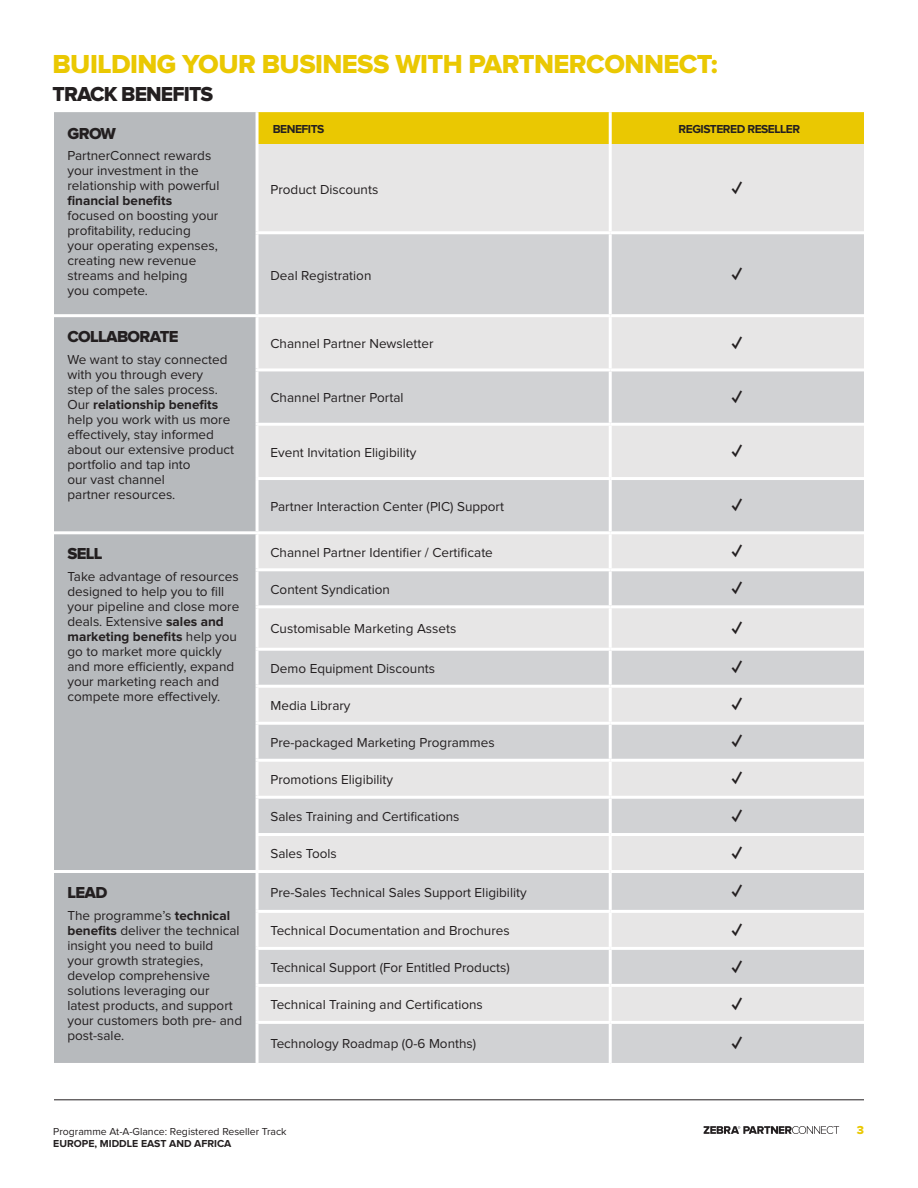
<style>
.page{position:relative;width:918px;height:1188px;background:#fff}
.page>*{position:absolute;margin:0;border:0;box-sizing:border-box;transform-origin:0 0}
.t1{font:27px "Proxima Nova Extrabld";letter-spacing:-.02em;color:#eac802}
.t2{font:21px "Proxima Nova Extrabld";letter-spacing:-.04em;color:#231f20}
.t3{font:19.5px "Proxima Nova Extrabld";color:#231f20}
.t4{font:16.5px "Proxima Nova Extrabld";letter-spacing:-.04em;color:#231f20}
.t5{font:13.5px/15px "Proxima Nova";color:#231f20}
.t6{font:700 13.5px "Proxima Nova";color:#231f20}
.t7{font:700 12px "Proxima Nova";letter-spacing:-.04em;color:#231f20}
.t8{font:12px "Proxima Nova Extrabld";color:#eac802}
.t9{font:10.5px "Proxima Nova";color:#231f20}
.t10{font:700 10.5px "Proxima Nova";color:#231f20}
.s1{font-weight:700}
</style>
<div class="page">
<svg style="left:704px;top:1126px;width:135px;height:8px"></svg>
<hr style="left:54px;top:1099px;width:810px;height:1px;background:#231f20">
<div style="left:54px;top:112px;width:202px;height:951px;background:#b7babd"></div>
<div style="left:259px;top:112px;width:605px;height:32px;background:#eac802"></div>
<div style="left:259px;top:144px;width:605px;height:87px;background:#e7e6e6"></div>
<svg style="left:259px;top:234px;width:605px;height:829px;background:#dbdbdc"></svg>
<hr style="left:609px;top:112px;width:3px;height:32px;background:#fff">
<hr style="left:609px;top:144px;width:3px;height:87px;background:#fff">
<hr style="left:609px;top:234px;width:3px;height:80px;background:#fff">
<hr style="left:54px;top:314px;width:203px;height:3px;background:#fff">
<hr style="left:257px;top:314px;width:353px;height:3px;background:#fff">
<hr style="left:610px;top:314px;width:254px;height:3px;background:#fff">
<hr style="left:609px;top:317px;width:3px;height:51px;background:#fff">
<hr style="left:256px;top:368px;width:354px;height:3px;background:#fff">
<hr style="left:610px;top:368px;width:254px;height:3px;background:#fff">
<hr style="left:609px;top:371px;width:3px;height:52px;background:#fff">
<hr style="left:256px;top:423px;width:354px;height:3px;background:#fff">
<hr style="left:610px;top:423px;width:254px;height:3px;background:#fff">
<hr style="left:609px;top:426px;width:3px;height:51px;background:#fff">
<hr style="left:256px;top:477px;width:354px;height:3px;background:#fff">
<hr style="left:610px;top:477px;width:254px;height:3px;background:#fff">
<hr style="left:609px;top:480px;width:3px;height:51px;background:#fff">
<hr style="left:54px;top:531px;width:203px;height:3px;background:#fff">
<hr style="left:257px;top:531px;width:353px;height:3px;background:#fff">
<hr style="left:610px;top:531px;width:254px;height:3px;background:#fff">
<hr style="left:609px;top:534px;width:3px;height:34px;background:#fff">
<hr style="left:256px;top:568px;width:354px;height:3px;background:#fff">
<hr style="left:610px;top:568px;width:254px;height:3px;background:#fff">
<hr style="left:609px;top:571px;width:3px;height:34px;background:#fff">
<hr style="left:256px;top:605px;width:354px;height:3px;background:#fff">
<hr style="left:610px;top:605px;width:254px;height:3px;background:#fff">
<hr style="left:609px;top:608px;width:3px;height:40px;background:#fff">
<hr style="left:256px;top:648px;width:354px;height:3px;background:#fff">
<hr style="left:610px;top:648px;width:254px;height:3px;background:#fff">
<hr style="left:609px;top:651px;width:3px;height:34px;background:#fff">
<hr style="left:256px;top:685px;width:354px;height:3px;background:#fff">
<hr style="left:610px;top:685px;width:254px;height:3px;background:#fff">
<hr style="left:609px;top:688px;width:3px;height:34px;background:#fff">
<hr style="left:256px;top:722px;width:354px;height:3px;background:#fff">
<hr style="left:610px;top:722px;width:254px;height:3px;background:#fff">
<hr style="left:609px;top:725px;width:3px;height:34px;background:#fff">
<hr style="left:256px;top:759px;width:354px;height:3px;background:#fff">
<hr style="left:610px;top:759px;width:254px;height:3px;background:#fff">
<hr style="left:609px;top:762px;width:3px;height:34px;background:#fff">
<hr style="left:256px;top:796px;width:354px;height:3px;background:#fff">
<hr style="left:610px;top:796px;width:254px;height:3px;background:#fff">
<hr style="left:609px;top:799px;width:3px;height:34px;background:#fff">
<hr style="left:256px;top:833px;width:354px;height:3px;background:#fff">
<hr style="left:610px;top:833px;width:254px;height:3px;background:#fff">
<hr style="left:609px;top:836px;width:3px;height:34px;background:#fff">
<hr style="left:54px;top:870px;width:203px;height:3px;background:#fff">
<hr style="left:257px;top:870px;width:353px;height:3px;background:#fff">
<hr style="left:610px;top:870px;width:254px;height:3px;background:#fff">
<hr style="left:609px;top:873px;width:3px;height:37px;background:#fff">
<hr style="left:256px;top:910px;width:354px;height:3px;background:#fff">
<hr style="left:610px;top:910px;width:254px;height:3px;background:#fff">
<hr style="left:609px;top:913px;width:3px;height:34px;background:#fff">
<hr style="left:256px;top:947px;width:354px;height:3px;background:#fff">
<hr style="left:610px;top:947px;width:254px;height:3px;background:#fff">
<hr style="left:609px;top:950px;width:3px;height:34px;background:#fff">
<hr style="left:256px;top:984px;width:354px;height:3px;background:#fff">
<hr style="left:610px;top:984px;width:254px;height:3px;background:#fff">
<hr style="left:609px;top:987px;width:3px;height:34px;background:#fff">
<hr style="left:256px;top:1021px;width:354px;height:3px;background:#fff">
<hr style="left:610px;top:1021px;width:254px;height:3px;background:#fff">
<hr style="left:609px;top:1024px;width:3px;height:39px;background:#fff">
<h1 class="t1" style="left:52px;top:52px;width:667px">BUILDING YOUR BUSINESS WITH PARTNERCONNECT:</h1>
<h2 class="t2" style="left:52px;top:84px;width:162px">TRACK BENEFITS</h2>
<p class="t4" style="left:68px;top:126px;width:50px">GROW</p>
<p class="t5" style="left:68px;top:149px;width:153px">PartnerConnect rewards your investment in the relationship with powerful</p>
<p class="t6" style="left:68px;top:195px;width:106px">financial benefits</p>
<p class="t5" style="left:68px;top:209px;width:152px">focused on boosting your profitability, reducing your operating expenses, creating new revenue streams and helping<br>you compete.</p>
<p class="t7" style="left:273px;top:123px;width:53px">BENEFITS</p>
<p class="t7" style="left:679px;top:123px;width:123px">REGISTERED RESELLER</p>
<p class="t5" style="left:271px;top:182px;width:109px">Product Discounts</p>
<h3 class="t3" style="left:732px;top:181px;width:12px">✓</h3>
<p class="t5" style="left:271px;top:268px;width:102px">Deal Registration</p>
<h3 class="t3" style="left:732px;top:267px;width:12px">✓</h3>
<p class="t4" style="left:68px;top:329px;width:112px">COLLABORATE</p>
<p class="t5" style="left:68px;top:353px;width:168px">We want to stay connected with you through every<br>step of the sales process.<br>Our <span class="s1">relationship benefits </span>help you work with us more effectively, stay informed about our extensive product portfolio and tap into<br>our vast channel<br>partner resources.</p>
<p class="t4" style="left:68px;top:546px;width:37px">SELL</p>
<p class="t5" style="left:68px;top:570px;width:173px">Take advantage of resources designed to help you to fill your pipeline and close more deals. Extensive <span class="s1">sales and marketing benefits</span> help you go to market more quickly and more efficiently, expand your marketing reach and compete more effectively.</p>
<p class="t4" style="left:68px;top:885px;width:41px">LEAD</p>
<p class="t5" style="left:68px;top:908px;width:176px">The programme’s <span class="s1">technical benefits</span> deliver the technical insight you need to build your growth strategies, develop comprehensive solutions leveraging our latest products, and support your customers both pre- and post-sale.</p>
<p class="t5" style="left:271px;top:337px;width:164px">Channel Partner Newsletter</p>
<h3 class="t3" style="left:732px;top:335px;width:12px">✓</h3>
<p class="t5" style="left:271px;top:391px;width:135px">Channel Partner Portal</p>
<h3 class="t3" style="left:732px;top:389px;width:12px">✓</h3>
<p class="t5" style="left:271px;top:445px;width:147px">Event Invitation Eligibility</p>
<h3 class="t3" style="left:732px;top:444px;width:12px">✓</h3>
<p class="t5" style="left:271px;top:500px;width:235px">Partner Interaction Center (PIC) Support</p>
<h3 class="t3" style="left:732px;top:498px;width:12px">✓</h3>
<p class="t5" style="left:271px;top:545px;width:224px">Channel Partner Identifier / Certificate</p>
<h3 class="t3" style="left:732px;top:544px;width:12px">✓</h3>
<p class="t5" style="left:271px;top:582px;width:121px">Content Syndication</p>
<h3 class="t3" style="left:732px;top:581px;width:12px">✓</h3>
<p class="t5" style="left:271px;top:622px;width:187px">Customisable Marketing Assets</p>
<h3 class="t3" style="left:732px;top:620px;width:12px">✓</h3>
<p class="t5" style="left:271px;top:662px;width:166px">Demo Equipment Discounts</p>
<h3 class="t3" style="left:732px;top:660px;width:12px">✓</h3>
<p class="t5" style="left:271px;top:699px;width:82px">Media Library</p>
<h3 class="t3" style="left:732px;top:697px;width:12px">✓</h3>
<p class="t5" style="left:271px;top:736px;width:226px">Pre-packaged Marketing Programmes</p>
<h3 class="t3" style="left:732px;top:734px;width:12px">✓</h3>
<p class="t5" style="left:271px;top:773px;width:124px">Promotions Eligibility</p>
<h3 class="t3" style="left:732px;top:771px;width:12px">✓</h3>
<p class="t5" style="left:271px;top:810px;width:190px">Sales Training and Certifications</p>
<h3 class="t3" style="left:732px;top:808px;width:12px">✓</h3>
<p class="t5" style="left:271px;top:847px;width:68px">Sales Tools</p>
<h3 class="t3" style="left:732px;top:845px;width:12px">✓</h3>
<p class="t5" style="left:271px;top:885px;width:258px">Pre-Sales Technical Sales Support Eligibility</p>
<h3 class="t3" style="left:732px;top:884px;width:12px">✓</h3>
<p class="t5" style="left:271px;top:924px;width:241px">Technical Documentation and Brochures</p>
<h3 class="t3" style="left:732px;top:922px;width:12px">✓</h3>
<p class="t5" style="left:271px;top:961px;width:241px">Technical Support (For Entitled Products)</p>
<h3 class="t3" style="left:732px;top:959px;width:12px">✓</h3>
<p class="t5" style="left:271px;top:998px;width:214px">Technical Training and Certifications</p>
<h3 class="t3" style="left:732px;top:996px;width:12px">✓</h3>
<p class="t5" style="left:271px;top:1037px;width:207px">Technology Roadmap (0-6 Months)</p>
<h3 class="t3" style="left:732px;top:1035px;width:12px">✓</h3>
<p class="t9" style="left:53px;top:1126px;width:235px">Programme At-A-Glance: Registered Reseller Track</p>
<p class="t8" style="left:857px;top:1124px;width:9px">3</p>
<p class="t10" style="left:53px;top:1139px;width:180px">EUROPE, MIDDLE EAST AND AFRICA</p>
</div>
